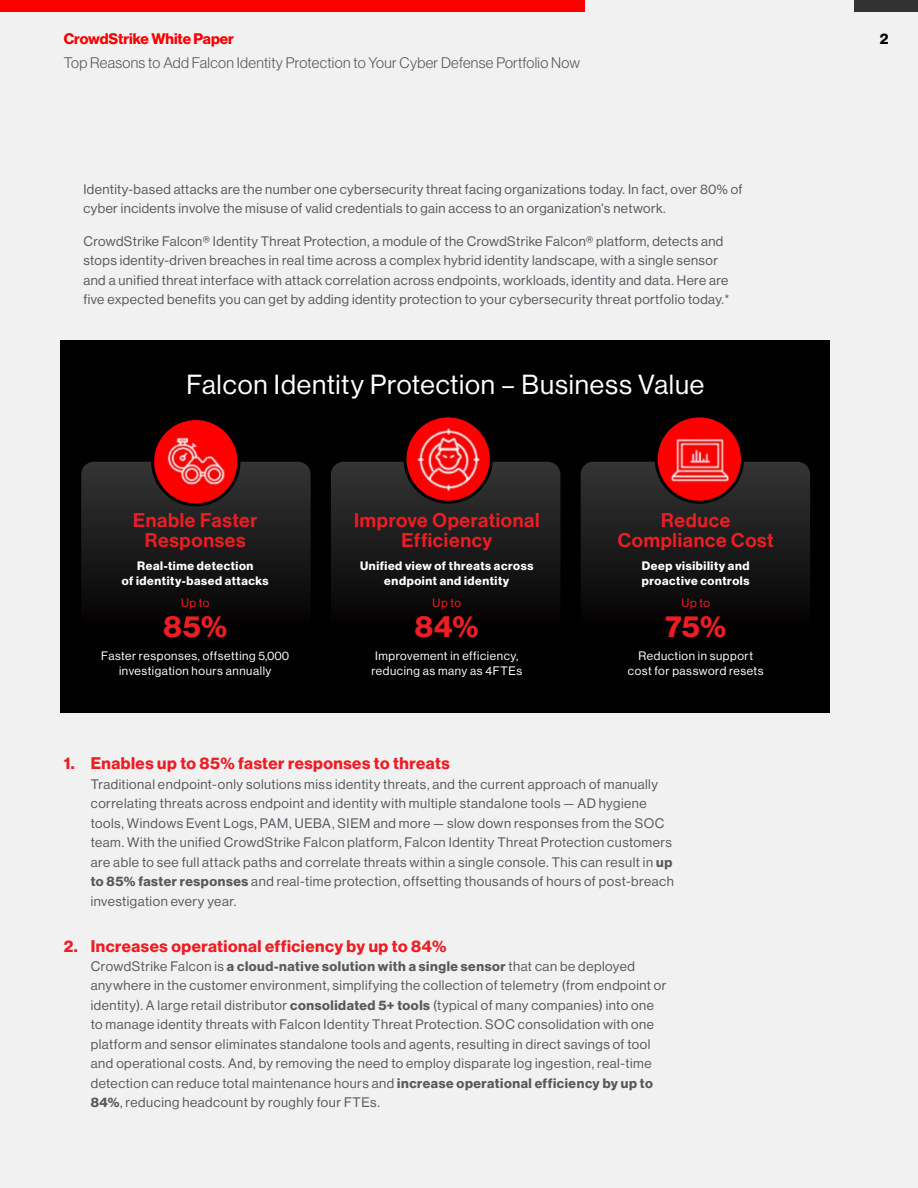
<style>
.page{position:relative;width:918px;height:1188px;background:#f1f1f2}
.page>*{position:absolute;margin:0;border:0;box-sizing:border-box;transform-origin:0 0}
.t1{font:700 30px "Haas Grot Disp 75";color:#ed1d24}
.t2{font:27px "Haas Grot Disp 55 Roman";letter-spacing:.03em;color:#fff}
.t3{font:500 19.5px/20.4px "Haas Grot Disp 65";letter-spacing:.035em;color:#ed1d24;text-align:center}
.t4{font:700 16.5px "Haas Grot Disp 75";letter-spacing:.03em;color:#ed1d24}
.t5{font:300 15px "Haas Grot Disp 45";letter-spacing:.02em;color:#58595b}
.t6{font:700 15px "Haas Grot Disp 75";color:#fc0000}
.t7{font:700 15px "Haas Grot Disp 75";color:#000}
.t8{font:13.5px/19.5px "Haas Grot Disp 55 Roman";letter-spacing:.03em;color:#58595b}
.t9{font:700 13.5px "Haas Grot Disp 75";letter-spacing:.04em;color:#58595b}
.t10{font:12px/14.4px "Haas Grot Disp 55 Roman";letter-spacing:.05em;color:#fff;text-align:center}
.t11{font:700 12px/14.4px "Haas Grot Disp 75";letter-spacing:.05em;color:#fff;text-align:center}
.t12{font:12px "Haas Grot Disp 55 Roman";letter-spacing:.04em;color:#ed1d24}
.s1{font-family:"Haas Grot Disp 75";font-weight:700}
.s2{font-family:"Haas Grot Disp 55 Roman";font-weight:400}
</style>
<div class="page">
<div style="left:0;top:0;width:585px;height:11px;background:#fc0000"></div>
<div style="left:854px;top:0;width:64px;height:11px;background:#333132"></div>
<div style="left:61px;top:340px;width:769px;height:373px;background:#000"></div>
<div style="left:81px;top:462px;width:230px;height:229px;background:linear-gradient(to bottom,#313132,#000);border-radius:13px"></div>
<div style="left:331px;top:462px;width:229px;height:229px;background:linear-gradient(to bottom,#313132,#000);border-radius:13px"></div>
<div style="left:581px;top:462px;width:229px;height:229px;background:linear-gradient(to bottom,#313132,#000);border-radius:13px"></div>
<img style="left:405px;top:416px;width:86px;height:86px;border-radius:43px">
<div style="left:403px;top:414px;width:90px;height:90px;border:3px solid #000;border-radius:50%"></div>
<img style="left:153px;top:419px;width:86px;height:86px;border-radius:43px">
<div style="left:151px;top:417px;width:89px;height:89px;border:3px solid #000;border-radius:50%"></div>
<img style="left:656px;top:416px;width:86px;height:86px;border-radius:43px">
<div style="left:655px;top:414px;width:89px;height:90px;border:3px solid #000;border-radius:50%"></div>
<p class="t6" style="left:64px;top:30px;width:172px">CrowdStrike White Paper</p>
<p class="t5" style="left:64px;top:54px;width:518px">Top Reasons to Add Falcon Identity Protection to Your Cyber Defense Portfolio Now</p>
<p class="t8" style="left:83px;top:179px;width:661px">Identity-based attacks are the number one cybersecurity threat facing organizations today. In fact, over 80% of cyber incidents involve the misuse of valid credentials to gain access to an organization's network.</p>
<p class="t8" style="left:83px;top:231px;width:648px">CrowdStrike Falcon® Identity Threat Protection, a module of the CrowdStrike Falcon® platform, detects and stops identity-driven breaches in real time across a complex hybrid identity landscape, with a single sensor and a unified threat interface with attack correlation across endpoints, workloads, identity and data. Here are five expected benefits you can get by adding identity protection to your cybersecurity threat portfolio today.*</p>
<h2 class="t2" style="left:187px;top:369px;width:519px">Falcon Identity Protection – Business Value</h2>
<h3 class="t3" style="left:133px;top:510px;width:126px">Enable Faster<br>Responses</h3>
<p class="t11" style="left:122px;top:559px;width:148px">Real-time detection<br>of identity-based attacks</p>
<p class="t12" style="left:181px;top:596px;width:30px">Up to</p>
<h1 class="t1" style="left:163px;top:609px;width:65px">85%</h1>
<p class="t10" style="left:101px;top:649px;width:190px">Faster responses, offsetting 5,000 investigation hours annually</p>
<h3 class="t3" style="left:354px;top:510px;width:187px">Improve Operational<br>Efficiency</h3>
<p class="t11" style="left:360px;top:559px;width:175px">Unified view of threats across endpoint and identity</p>
<p class="t12" style="left:433px;top:596px;width:30px">Up to</p>
<h1 class="t1" style="left:415px;top:609px;width:65px">84%</h1>
<p class="t10" style="left:371px;top:649px;width:152px">Improvement in efficiency, reducing as many as 4FTEs</p>
<h3 class="t3" style="left:618px;top:510px;width:157px">Reduce<br>Compliance Cost</h3>
<p class="t11" style="left:642px;top:559px;width:109px;text-align:left">Deep visibility and proactive controls</p>
<p class="t12" style="left:681px;top:596px;width:30px">Up to</p>
<h1 class="t1" style="left:665px;top:609px;width:62px">75%</h1>
<p class="t10" style="left:628px;top:649px;width:137px">Reduction in support cost for password resets</p>
<p class="t4" style="left:64px;top:754px;width:388px">1. Enables up to 85% faster responses to threats</p>
<p class="t8" style="left:91px;top:775px;width:585px">Traditional endpoint-only solutions miss identity threats, and the current approach of manually correlating threats across endpoint and identity with multiple standalone tools — AD hygiene tools, Windows Event Logs, PAM, UEBA, SIEM and more — slow down responses from the SOC team. With the unified CrowdStrike Falcon platform, Falcon Identity Threat Protection customers are able to see full attack paths and correlate threats within a single console. This can result in <span class="s1">up to 85% faster responses</span> and real-time protection, offsetting thousands of hours of post-breach investigation every year.</p>
<p class="t4" style="left:64px;top:936px;width:384px">2. Increases operational efficiency by up to 84%</p>
<p class="t9" style="left:91px;top:958px;width:546px"><span class="s2">CrowdStrike Falcon is</span> a cloud-native solution with a single sensor <span class="s2">that can be deployed</span></p>
<p class="t8" style="left:91px;top:976px;width:577px">anywhere in the customer environment, simplifying the collection of telemetry (from endpoint or identity). A large retail distributor <span class="s1">consolidated 5+ tools</span> (typical of many companies) into one to manage identity threats with Falcon Identity Threat Protection. SOC consolidation with one platform and sensor eliminates standalone tools and agents, resulting in direct savings of tool and operational costs. And, by removing the need to employ disparate log ingestion, real-time detection can reduce total maintenance hours and <span class="s1">increase operational efficiency by up to 84%</span>, reducing headcount by roughly four FTEs.</p>
<p class="t7" style="left:880px;top:30px;width:10px">2</p>
</div>
